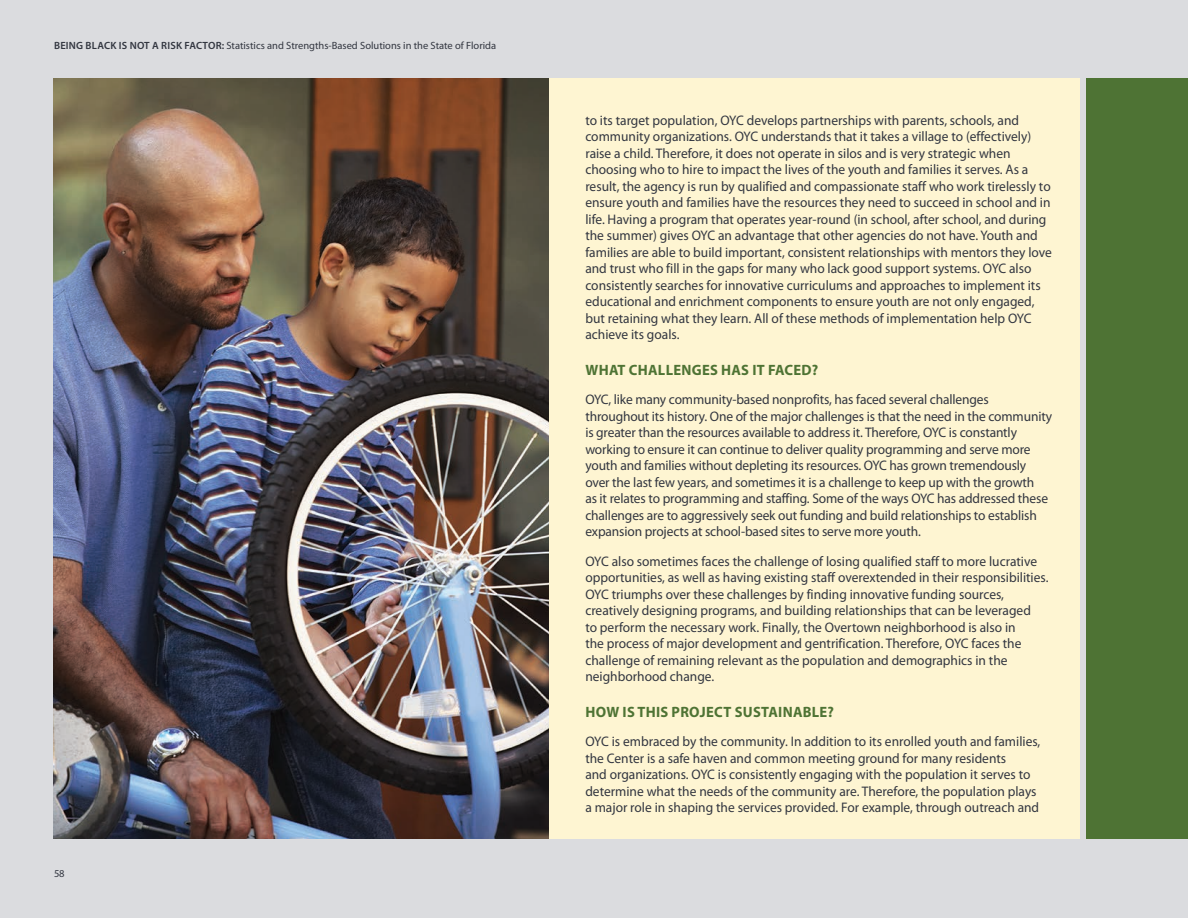
<style>
.page{position:relative;width:1188px;height:918px;background:#dbdcdf}
.page>*{position:absolute;margin:0;border:0;box-sizing:border-box;transform-origin:0 0}
.t1{font:700 15px "Myriad Pro";letter-spacing:.02em;color:#4e7334}
.t2{font:13.8px/16.5px "Myriad Pro";color:#323640}
.t3{font:10.5px "Myriad Pro";color:#323640}
.s1{font-weight:600}
</style>
<div class="page">
<div style="left:1086px;top:78px;width:102px;height:761px;background:#4e7334"></div>
<div style="left:54px;top:78px;width:1025px;height:761px;background:#fef5d2"></div>
<img style="left:53px;top:78px;width:496px;height:761px">
<p class="t3" style="left:54px;top:39px;width:444px"><span class="s1">BEING BLACK IS NOT A RISK FACTOR:</span> Statistics and Strengths-Based Solutions in the State of Florida</p>
<p class="t3" style="left:54px;top:867px;width:12px">58</p>
<p class="t2" style="left:585px;top:112px;width:468px">to its target population, OYC develops partnerships with parents, schools, and community organizations. OYC understands that it takes a village to (effectively) raise a child. Therefore, it does not operate in silos and is very strategic when choosing who to hire to impact the lives of the youth and families it serves. As a result, the agency is run by qualified and compassionate staff who work tirelessly to ensure youth and families have the resources they need to succeed in school and in life. Having a program that operates year-round (in school, after school, and during the summer) gives OYC an advantage that other agencies do not have. Youth and families are able to build important, consistent relationships with mentors they love and trust who fill in the gaps for many who lack good support systems. OYC also consistently searches for innovative curriculums and approaches to implement its educational and enrichment components to ensure youth are not only engaged, but retaining what they learn. All of these methods of implementation help OYC achieve its goals.</p>
<p class="t1" style="left:586px;top:360px;width:234px">WHAT CHALLENGES HAS IT FACED?</p>
<p class="t2" style="left:585px;top:391px;width:468px">OYC, like many community-based nonprofits, has faced several challenges throughout its history. One of the major challenges is that the need in the community is greater than the resources available to address it. Therefore, OYC is constantly working to ensure it can continue to deliver quality programming and serve more youth and families without depleting its resources. OYC has grown tremendously over the last few years, and sometimes it is a challenge to keep up with the growth<br>as it relates to programming and staffing. Some of the ways OYC has addressed these challenges are to aggressively seek out funding and build relationships to establish expansion projects at school-based sites to serve more youth.</p>
<p class="t2" style="left:585px;top:553px;width:465px">OYC also sometimes faces the challenge of losing qualified staff to more lucrative opportunities, as well as having existing staff overextended in their responsibilities.<br>OYC triumphs over these challenges by finding innovative funding sources, creatively designing programs, and building relationships that can be leveraged<br>to perform the necessary work. Finally, the Overtown neighborhood is also in<br>the process of major development and gentrification. Therefore, OYC faces the challenge of remaining relevant as the population and demographics in the neighborhood change.</p>
<p class="t1" style="left:586px;top:702px;width:250px">HOW IS THIS PROJECT SUSTAINABLE?</p>
<p class="t2" style="left:585px;top:733px;width:457px">OYC is embraced by the community. In addition to its enrolled youth and families, the Center is a safe haven and common meeting ground for many residents<br>and organizations. OYC is consistently engaging with the population it serves to determine what the needs of the community are. Therefore, the population plays a major role in shaping the services provided. For example, through outreach and</p>
</div>
